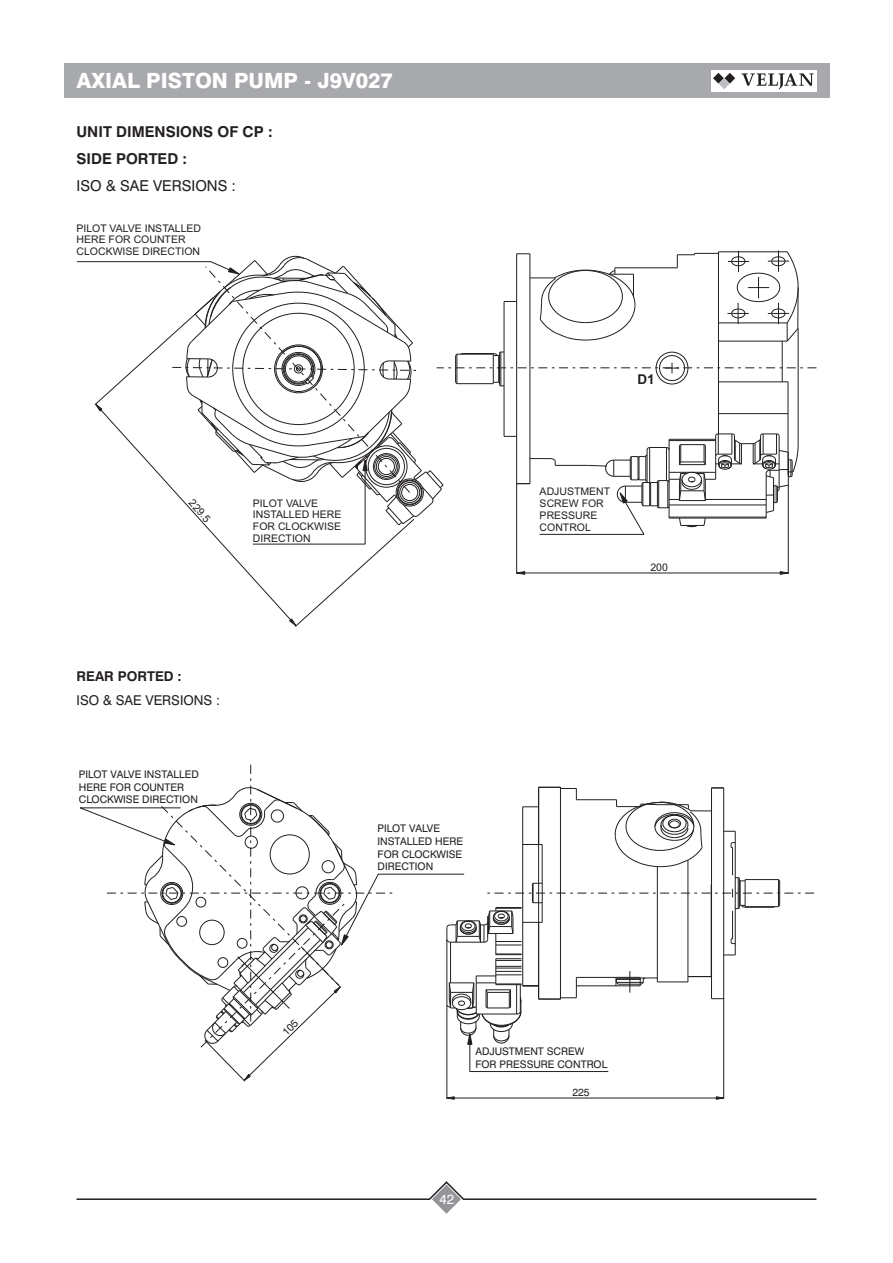
<style>
.page{position:relative;width:893px;height:1263px;background:#fff}
.page>*{position:absolute;margin:0;border:0;box-sizing:border-box;transform-origin:0 0}
.t1{font:800 21px "Swiss 721 BT";color:#fff}
.t2{font:700 15px/27px "Swiss 721 BT";color:#231f20}
.t3{font:15px "Swiss 721 BT";color:#231f20}
.t4{font:13.5px "Swiss 721 BT";color:#231f20}
.t5{font:700 13.5px "Swiss 721 BT";color:#231f20}
.t6{font:700 13.5px "Arial";color:#231f20}
.t7{font:13.5px "Swiss 721 BT";color:#fff}
.t8{font:10.5px/11.7px "Arial";color:#231f20}
.t9{font:10.5px/12.6px "Swiss 721 BT";color:#231f20}
</style>
<div class="page">
<hr style="left:447px;top:1005px;width:1px;height:94px;background:#231f20">
<hr style="left:723px;top:998px;width:1px;height:101px;background:#231f20">
<hr style="left:454px;top:1098px;width:262px;height:1px;background:#231f20">
<svg style="left:446px;top:1096px;width:9px;height:4px"></svg>
<svg style="left:715px;top:1096px;width:10px;height:4px"></svg>
<div style="left:64px;top:64px;width:765px;height:34px;background:#a8a9ad"></div>
<div style="left:711px;top:70px;width:106px;height:21px;background:#fff"></div>
<svg style="left:713px;top:73px;width:22px;height:16px"></svg>
<svg style="left:741px;top:73px;width:73px;height:16px"></svg>
<svg style="left:76px;top:1181px;width:741px;height:33px"></svg>
<svg style="left:77px;top:250px;width:739px;height:377px"></svg>
<svg style="left:80px;top:765px;width:734px;height:317px"></svg>
<h1 class="t1" style="left:77px;top:72px;width:318px">AXIAL PISTON PUMP - J9V027</h1>
<h2 class="t2" style="left:77px;top:119px;width:198px">UNIT DIMENSIONS OF CP :<br>SIDE PORTED :</h2>
<h2 class="t3" style="left:77px;top:179px;width:161px">ISO &amp; SAE VERSIONS :</h2>
<p class="t8" style="left:77px;top:223px;width:126px">PILOT VALVE INSTALLED<br>HERE FOR COUNTER<br>CLOCKWISE DIRECTION</p>
<p class="t8" style="left:195px;top:498px;width:28px;rotate:48deg">229.5</p>
<p class="t8" style="left:253px;top:498px;width:90px">PILOT VALVE<br>INSTALLED HERE<br>FOR CLOCKWISE<br>DIRECTION</p>
<p class="t5" style="left:77px;top:671px;width:107px">REAR PORTED :</p>
<p class="t4" style="left:77px;top:695px;width:145px">ISO &amp; SAE VERSIONS :</p>
<p class="t9" style="left:79px;top:769px;width:122px">PILOT VALVE INSTALLED<br>HERE FOR COUNTER<br>CLOCKWISE DIRECTION</p>
<p class="t9" style="left:378px;top:823px;width:87px">PILOT VALVE<br>INSTALLED HERE<br>FOR CLOCKWISE<br>DIRECTION</p>
<p class="t6" style="left:637px;top:374px;width:19px">D1</p>
<p class="t8" style="left:540px;top:487px;width:72px">ADJUSTMENT<br>SCREW FOR<br>PRESSURE<br>CONTROL</p>
<p class="t8" style="left:650px;top:562px;width:19px">200</p>
<p class="t9" style="left:475px;top:1046px;width:134px">ADJUSTMENT SCREW<br>FOR PRESSURE CONTROL</p>
<p class="t9" style="left:572px;top:1087px;width:19px">225</p>
<p class="t7" style="left:439px;top:1194px;width:16px">42</p>
</div>
